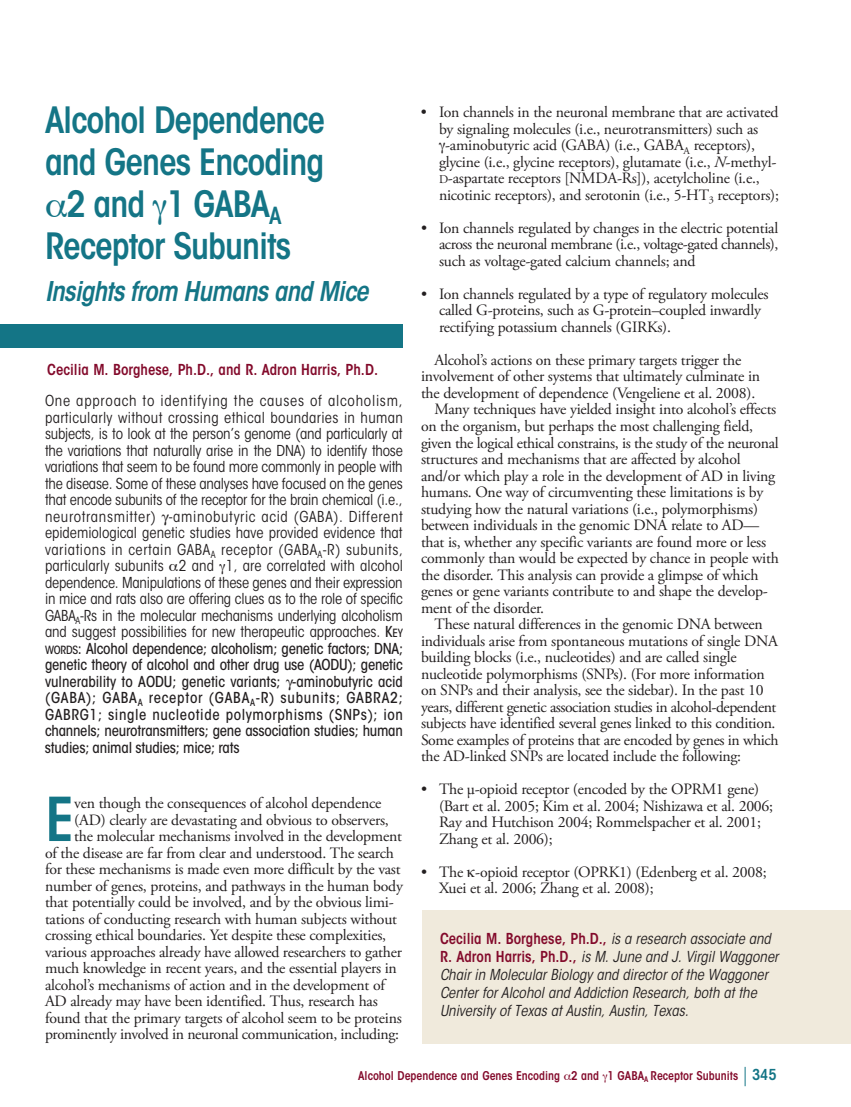
<style>
.page{position:relative;width:851px;height:1107px;background:#fff}
.page>*{position:absolute;margin:0;border:0;box-sizing:border-box;transform-origin:0 0}
.t1{font:600 condensed 60px "ITC Avant Garde Std";color:#147586}
.t2{font:600 condensed 36px "ITC Avant Garde Std";letter-spacing:-.025em;color:#147586}
.t3{font:italic 600 condensed 27px "ITC Avant Garde Std";letter-spacing:-.025em;color:#147586}
.t4{font:15.75px/16.5px "Adobe Garamond Pro";letter-spacing:-.015em;color:#231f20}
.t5{font:condensed 15px/16.5px "ITC Avant Garde Std";letter-spacing:-.01em;color:#231f20;text-align:justify}
.t6{font:italic condensed 15px/18px "ITC Avant Garde Std";color:#231f20}
.t7{font:600 condensed 15px/31.5px "ITC Avant Garde Std";color:#830a2b}
.t8{font:600 condensed 12px "ITC Avant Garde Std";color:#830a2b}
.s1{font-weight:400;color:#231f20}
.s2{font-weight:500}
.s3{font-weight:500;font-size:11.25px}
.s4{font-style:italic}
.s5{font-size:11.85px}
.s6{font-weight:600;font-style:normal;color:#830a2b}
.s7{font-size:15px;color:#147586}
</style>
<div class="page">
<svg style="left:744px;top:1067px;width:1px;height:19px"></svg>
<div style="left:0;top:324px;width:402px;height:23px;background:#147586"></div>
<div style="left:422px;top:910px;width:428px;height:134px;background:#f0eadc"></div>
<h1 class="t2" style="left:45px;top:106px;width:282px">Alcohol Dependence</h1>
<h1 class="t2" style="left:45px;top:148px;width:281px">and genes encoding</h1>
<h1 class="t2" style="left:66px;top:190px;width:217px">2 and 1 gABA<sub>A</sub></h1>
<h1 class="t2" style="left:45px;top:232px;width:248px">receptor Subunits</h1>
<h1 class="t3" style="left:45px;top:281px;width:325px">Insights from Humans and Mice</h1>
<p class="t7" style="left:45px;top:355px;width:359px">cecilia m. Borghese, Ph.D., and r. Adron harris, Ph.D. <span class="s1">one approach to identifying the causes of alcoholism,</span></p>
<p class="t5" style="left:45px;top:410px;width:359px">particularly without crossing ethical boundaries in human subjects, is to look at the person’s genome (and particularly at the variations that naturally arise in the DNA) to identify those variations that seem to be found more commonly in people with the disease. Some of these analyses have focused on the genes that encode subunits of the receptor for the brain chemical (i.e., neurotransmitter) -aminobutyric acid (GABA). Different epidemiological genetic studies have provided evidence that variations in certain GABA<sub>A</sub> receptor (GABA<sub>A</sub>-R) subunits, particularly subunits 2 and 1, are correlated with alcohol dependence. Manipulations of these genes and their expression in mice and rats also are offering clues as to the role of specific GABA<sub>A</sub>-Rs in the molecular mechanisms underlying alcoholism and suggest possibilities for new therapeutic approaches. <span class="s2">K</span><span class="s3">EY WORDS</span><span class="s2">: Alcohol dependence; alcoholism; genetic factors; DNA; genetic theory of alcohol and other drug use (AODU); genetic vulnerability to AODU; genetic variants; -aminobutyric acid (GABA); GABA</span><sub>A</sub> <span class="s2">receptor (GABA</span><sub>A</sub><span class="s2">-R) subunits; GABRA2; GABRG1; single nucleotide polymorphisms (SNPs); ion channels; neurotransmitters; gene association studies; human studies; animal studies; mice; rats</span></p>
<p class="t1" style="left:45px;top:797px;width:31px">e</p>
<p class="t4" style="left:74px;top:796px;width:308px">ven though the consequences of alcohol dependence</p>
<p class="t4" style="left:74px;top:813px;width:316px">(AD) clearly are devastating and obvious to observers,</p>
<p class="t4" style="left:74px;top:829px;width:329px">the molecular mechanisms involved in the development</p>
<p class="t4" style="left:45px;top:846px;width:350px">of the disease are far from clear and understood. The search</p>
<p class="t4" style="left:45px;top:862px;width:357px">for these mechanisms is made even more difficult by the vast</p>
<p class="t4" style="left:45px;top:879px;width:359px">number of genes, proteins, and pathways in the human body</p>
<p class="t4" style="left:45px;top:895px;width:350px">that potentially could be involved, and by the obvious limi-</p>
<p class="t4" style="left:45px;top:912px;width:353px">tations of conducting research with human subjects without</p>
<p class="t4" style="left:45px;top:928px;width:342px">crossing ethical boundaries. Yet despite these complexities,</p>
<p class="t4" style="left:45px;top:945px;width:358px">various approaches already have allowed researchers to gather</p>
<p class="t4" style="left:45px;top:961px;width:353px">much knowledge in recent years, and the essential players in</p>
<p class="t4" style="left:45px;top:978px;width:341px">alcohol’s mechanisms of action and in the development of</p>
<p class="t4" style="left:45px;top:994px;width:334px">AD already may have been identified. Thus, research has</p>
<p class="t4" style="left:45px;top:1011px;width:358px">found that the primary targets of alcohol seem to be proteins</p>
<p class="t4" style="left:45px;top:1027px;width:355px">prominently involved in neuronal communication, including:</p>
<p class="t4" style="left:421px;top:106px;width:359px">• Ion channels in the neuronal membrane that are activated</p>
<p class="t4" style="left:439px;top:122px;width:321px">by signaling molecules (i.e., neurotransmitters) such as</p>
<p class="t4" style="left:445px;top:139px;width:311px">-aminobutyric acid (GABA) (i.e., GABA<sub>A</sub> receptors),</p>
<p class="t4" style="left:439px;top:155px;width:339px">glycine (i.e., glycine receptors), glutamate (i.e., <span class="s4">N</span>-methyl-</p>
<p class="t4" style="left:439px;top:171px;width:322px"><span class="s5">D</span>-aspartate receptors [NMDA-Rs]), acetylcholine (i.e.,</p>
<p class="t4" style="left:439px;top:188px;width:341px">nicotinic receptors), and serotonin (i.e., 5-HT<sub>3</sub> receptors);</p>
<p class="t4" style="left:439px;top:221px;width:341px;text-align:justify;text-indent:-18px">• Ion channels regulated by changes in the electric potential across the neuronal membrane (i.e., voltage-gated channels), such as voltage-gated calcium channels; and</p>
<p class="t4" style="left:439px;top:287px;width:331px;text-indent:-18px">• Ion channels regulated by a type of regulatory molecules called G-proteins, such as G-protein–coupled inwardly rectifying potassium channels (GIRKs).</p>
<p class="t4" style="left:434px;top:353px;width:308px">Alcohol’s actions on these primary targets trigger the</p>
<p class="t4" style="left:421px;top:370px;width:340px">involvement of other systems that ultimately culminate in</p>
<p class="t4" style="left:421px;top:386px;width:336px">the development of dependence (Vengeliene et al. 2008).</p>
<p class="t4" style="left:434px;top:403px;width:343px">Many techniques have yielded insight into alcohol’s effects</p>
<p class="t4" style="left:421px;top:419px;width:333px">on the organism, but perhaps the most challenging field,</p>
<p class="t4" style="left:421px;top:436px;width:359px">given the logical ethical constrains, is the study of the neuronal</p>
<p class="t4" style="left:421px;top:452px;width:321px">structures and mechanisms that are affected by alcohol</p>
<p class="t4" style="left:421px;top:469px;width:356px">and/or which play a role in the development of AD in living</p>
<p class="t4" style="left:421px;top:485px;width:344px">humans. One way of circumventing these limitations is by</p>
<p class="t4" style="left:421px;top:502px;width:338px">studying how the natural variations (i.e., polymorphisms)</p>
<p class="t4" style="left:421px;top:518px;width:340px">between individuals in the genomic DNA relate to AD—</p>
<p class="t4" style="left:421px;top:535px;width:346px">that is, whether any specific variants are found more or less</p>
<p class="t4" style="left:421px;top:551px;width:359px">commonly than would be expected by chance in people with</p>
<p class="t4" style="left:421px;top:568px;width:339px">the disorder. This analysis can provide a glimpse of which</p>
<p class="t4" style="left:421px;top:584px;width:348px">genes or gene variants contribute to and shape the develop-</p>
<p class="t4" style="left:421px;top:601px;width:124px">ment of the disorder.</p>
<p class="t4" style="left:434px;top:617px;width:330px">These natural differences in the genomic DNA between</p>
<p class="t4" style="left:421px;top:634px;width:358px">individuals arise from spontaneous mutations of single DNA</p>
<p class="t4" style="left:421px;top:650px;width:317px">building blocks (i.e., nucleotides) and are called single</p>
<p class="t4" style="left:421px;top:667px;width:345px">nucleotide polymorphisms (SNPs). (For more information</p>
<p class="t4" style="left:421px;top:683px;width:344px">on SNPs and their analysis, see the sidebar). In the past 10</p>
<p class="t4" style="left:421px;top:700px;width:357px">years, different genetic association studies in alcohol-dependent</p>
<p class="t4" style="left:421px;top:716px;width:356px">subjects have identified several genes linked to this condition.</p>
<p class="t4" style="left:421px;top:733px;width:359px">Some examples of proteins that are encoded by genes in which</p>
<p class="t4" style="left:421px;top:749px;width:322px">the AD-linked SNPs are located include the following:</p>
<p class="t4" style="left:439px;top:782px;width:335px;text-indent:-18px">• The µ-opioid receptor (encoded by the OPRM1 gene) (Bart et al. 2005; Kim et al. 2004; Nishizawa et al. 2006; Ray and Hutchison 2004; Rommelspacher et al. 2001; Zhang et al. 2006);</p>
<p class="t4" style="left:439px;top:865px;width:329px;text-indent:-18px">• The -opioid receptor (OPRK1) (Edenberg et al. 2008;<br>Xuei et al. 2006; Zhang et al. 2008);</p>
<p class="t6" style="left:440px;top:931px;width:340px"><span class="s6">cecilia m. Borghese, Ph.D.,</span> is a research associate and <span class="s6">r. Adron harris, Ph.D.,</span> is M. June and J. Virgil Waggoner Chair in Molecular Biology and director of the Waggoner Center for Alcohol and Addiction Research, both at the University of Texas at Austin, Austin, Texas.</p>
<p class="t8" style="left:358px;top:1071px;width:420px">Alcohol Dependence and genes encoding 2 and 1 gABA<sub>A</sub> receptor Subunits <span class="s7">345</span></p>
</div>
